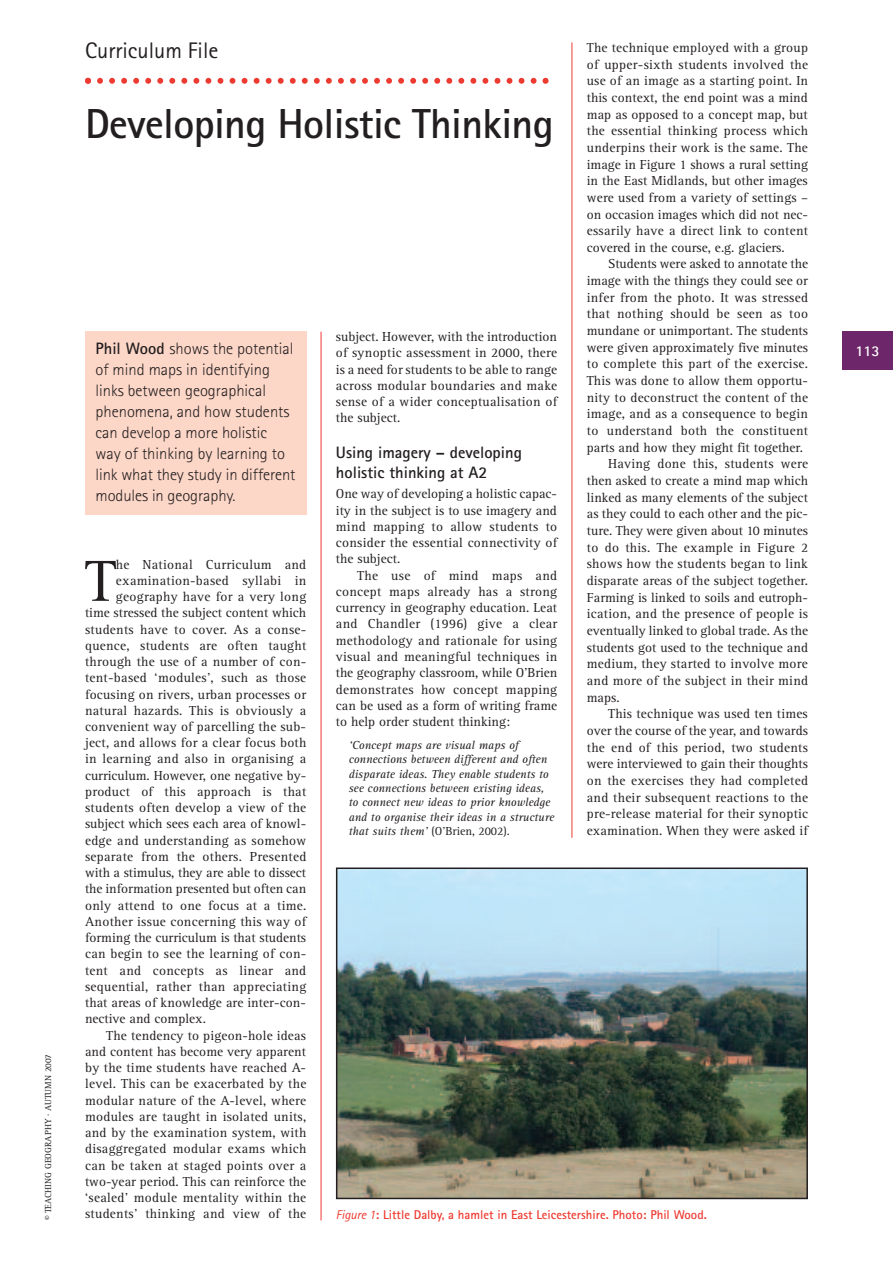
<style>
.page{position:relative;width:893px;height:1263px;background:#fff}
.page>*{position:absolute;margin:0;border:0;box-sizing:border-box;transform-origin:0 0}
.t1{font:59.85px "Rotis Serif";color:#231f20}
.t2{font:700 42px "Rotis Sans Serif";letter-spacing:-.015em;color:#231f20}
.t3{font:22.5px "Rotis Sans Serif";color:#231f20}
.t4{font:300 16.5px/21px "Rotis Sans Serif";color:#231f20}
.t5{font:700 16.5px/20px "Rotis Sans Serif";color:#231f20}
.t6{font:700 15px "Rotis Sans Serif";color:#fff}
.t7{font:13.5px/16.2px "Rotis Serif";letter-spacing:.02em;color:#231f20;text-align:justify}
.t8{font:13.5px "Rotis Serif";color:#231f20}
.t9{font:700 12.75px "Rotis Sans Serif";color:#ee3b32}
.t10{font:italic 12px/14.4px "Rotis Serif";color:#231f20}
.t11{font:9px "Rotis Serif";color:#231f20}
.s1{font-style:normal}
.s2{font-weight:700}
.s3{font-weight:400;font-style:italic}
</style>
<div class="page">
<div style="left:842px;top:332px;width:51px;height:38px;background:#6c2669"></div>
<hr style="left:572px;top:43px;width:1px;height:795px;background:#ee3b32">
<hr style="left:321px;top:332px;width:1px;height:888px;background:#ee3b32">
<svg style="left:85px;top:78px;width:464px;height:6px"></svg>
<div style="left:85px;top:332px;width:221px;height:183px;background:#fcd6c7"></div>
<img style="left:339px;top:870px;width:466px;height:326px">
<div style="left:336px;top:867px;width:472px;height:332px;border:2px solid #231f20"></div>
<p class="t11" style="left:45px;top:1220px;width:168px;rotate:-90deg">© TEACHING GEOGRAPHY . AUTUMN 2007</p>
<h3 class="t3" style="left:85px;top:43px;width:135px">Curriculum File</h3>
<p class="t7" style="left:587px;top:41px;width:223px;line-height:16.6px">The technique employed with a group of upper-sixth students involved the use of an image as a starting point. In this context, the end point was a mind map as opposed to a concept map, but the essential thinking process which underpins their work is the same. The image in Figure 1 shows a rural setting in the East Midlands, but other images were used from a variety of settings – on occasion images which did not nec&shy;essarily have a direct link to content covered in the course, e.g. glaciers.</p>
<p class="t8" style="left:608px;top:259px;width:201px">Students were asked to annotate the</p>
<p class="t8" style="left:587px;top:276px;width:223px">image with the things they could see or</p>
<p class="t7" style="left:587px;top:291px;width:223px">infer from the photo. It was stressed</p>
<p class="t7" style="left:587px;top:307px;width:223px">that nothing should be seen as too</p>
<p class="t8" style="left:587px;top:326px;width:223px">mundane or unimportant. The students</p>
<p class="t8" style="left:587px;top:343px;width:223px">were given approximately five minutes</p>
<p class="t7" style="left:587px;top:357px;width:223px">to complete this part of the exercise.</p>
<p class="t7" style="left:587px;top:374px;width:223px">This was done to allow them opportu-</p>
<p class="t7" style="left:587px;top:391px;width:223px">nity to deconstruct the content of the</p>
<p class="t7" style="left:587px;top:407px;width:223px">image, and as a consequence to begin</p>
<p class="t7" style="left:587px;top:424px;width:223px">to understand both the constituent</p>
<p class="t8" style="left:587px;top:443px;width:218px">parts and how they might fit together.</p>
<p class="t7" style="left:608px;top:457px;width:201px">Having done this, students were</p>
<p class="t8" style="left:587px;top:476px;width:223px">then asked to create a mind map which</p>
<p class="t8" style="left:587px;top:493px;width:223px">linked as many elements of the subject</p>
<p class="t8" style="left:587px;top:509px;width:223px">as they could to each other and the pic-</p>
<p class="t8" style="left:587px;top:526px;width:223px">ture. They were given about 10 minutes</p>
<p class="t7" style="left:587px;top:540px;width:223px">to do this. The example in Figure 2</p>
<p class="t7" style="left:587px;top:557px;width:223px">shows how the students began to link</p>
<p class="t7" style="left:587px;top:574px;width:223px">disparate areas of the subject together.</p>
<p class="t8" style="left:587px;top:593px;width:223px">Farming is linked to soils and eutroph-</p>
<p class="t7" style="left:587px;top:607px;width:223px">ication, and the presence of people is</p>
<p class="t8" style="left:587px;top:626px;width:223px">eventually linked to global trade. As the</p>
<p class="t7" style="left:587px;top:640px;width:223px">students got used to the technique and</p>
<p class="t7" style="left:587px;top:657px;width:222px">medium, they started to involve more</p>
<p class="t7" style="left:587px;top:674px;width:223px">and more of the subject in their mind</p>
<p class="t7" style="left:587px;top:690px;width:34px">maps.</p>
<p class="t7" style="left:608px;top:707px;width:201px">This technique was used ten times</p>
<p class="t8" style="left:587px;top:726px;width:223px">over the course of the year, and towards</p>
<p class="t7" style="left:587px;top:740px;width:223px">the end of this period, two students</p>
<p class="t8" style="left:587px;top:759px;width:223px">were interviewed to gain their thoughts</p>
<p class="t7" style="left:587px;top:774px;width:223px">on the exercises they had completed</p>
<p class="t7" style="left:587px;top:790px;width:223px">and their subsequent reactions to the</p>
<p class="t7" style="left:587px;top:807px;width:223px">pre-release material for their synoptic</p>
<p class="t7" style="left:587px;top:824px;width:223px">examination. When they were asked if</p>
<h2 class="t2" style="left:85px;top:109px;width:470px">Developing Holistic Thinking</h2>
<p class="t7" style="left:336px;top:330px;width:223px">subject. However, with the introduction of synoptic assessment in 2000, there is a need for students to be able to range across modular boundaries and make sense of a wider conceptualisation of the subject.</p>
<p class="t5" style="left:336px;top:444px;width:188px">Using imagery – developing holistic thinking at A2</p>
<p class="t7" style="left:336px;top:487px;width:223px">One way of developing a holistic capac&shy;ity in the subject is to use imagery and mind mapping to allow students to consider the essential connectivity of the subject.</p>
<p class="t7" style="left:336px;top:568px;width:223px;text-indent:21px">The use of mind maps and concept maps already has a strong currency in geography education. Leat and Chandler (1996) give a clear methodology and rationale for using visual and meaningful techniques in the geography classroom, while O’Brien demonstrates how concept mapping can be used as a form of writing frame to help order student thinking:</p>
<p class="t10" style="left:349px;top:739px;width:207px">‘Concept maps are visual maps of connections between different and often disparate ideas. They enable students to see connections between existing ideas, to connect new ideas to prior knowledge and to organise their ideas in a structure that suits them’ <span class="s1">(O’Brien, 2002)</span>.</p>
<p class="t4" style="left:96px;top:339px;width:201px"><span class="s2">Phil Wood</span> shows the potential of mind maps in identifying links between geographical phenomena, and how students can develop a more holistic way of thinking by learning to link what they study in different modules in geography.</p>
<h1 class="t1" style="left:85px;top:561px;width:33px">T</h1>
<p class="t7" style="left:116px;top:557px;width:192px">he National Curriculum and</p>
<p class="t7" style="left:116px;top:574px;width:192px">examination-based syllabi in</p>
<p class="t7" style="left:116px;top:590px;width:192px">geography have for a very long</p>
<p class="t8" style="left:85px;top:608px;width:223px">time stressed the subject content which</p>
<p class="t7" style="left:85px;top:622px;width:223px">students have to cover. As a conse-</p>
<p class="t7" style="left:85px;top:639px;width:223px">quence, students are often taught</p>
<p class="t7" style="left:85px;top:655px;width:223px">through the use of a number of con-</p>
<p class="t7" style="left:85px;top:671px;width:223px">tent-based ‘modules’, such as those</p>
<p class="t7" style="left:85px;top:687px;width:223px">focusing on rivers, urban processes or</p>
<p class="t7" style="left:85px;top:703px;width:223px">natural hazards. This is obviously a</p>
<p class="t7" style="left:85px;top:720px;width:223px">convenient way of parcelling the sub-</p>
<p class="t7" style="left:85px;top:736px;width:223px">ject, and allows for a clear focus both</p>
<p class="t7" style="left:85px;top:752px;width:223px">in learning and also in organising a</p>
<p class="t8" style="left:85px;top:771px;width:223px">curriculum. However, one negative by-</p>
<p class="t7" style="left:85px;top:785px;width:223px">product of this approach is that</p>
<p class="t7" style="left:85px;top:801px;width:223px">students often develop a view of the</p>
<p class="t8" style="left:85px;top:819px;width:223px">subject which sees each area of knowl-</p>
<p class="t7" style="left:85px;top:833px;width:223px">edge and understanding as somehow</p>
<p class="t7" style="left:85px;top:850px;width:223px">separate from the others. Presented</p>
<p class="t8" style="left:85px;top:868px;width:223px">with a stimulus, they are able to dissect</p>
<p class="t8" style="left:85px;top:884px;width:223px">the information presented but often can</p>
<p class="t7" style="left:85px;top:898px;width:223px">only attend to one focus at a time.</p>
<p class="t7" style="left:85px;top:915px;width:223px">Another issue concerning this way of</p>
<p class="t8" style="left:85px;top:933px;width:223px">forming the curriculum is that students</p>
<p class="t7" style="left:85px;top:947px;width:223px">can begin to see the learning of con-</p>
<p class="t7" style="left:85px;top:963px;width:223px">tent and concepts as linear and</p>
<p class="t7" style="left:85px;top:980px;width:223px">sequential, rather than appreciating</p>
<p class="t7" style="left:85px;top:996px;width:223px">that areas of knowledge are inter-con-</p>
<p class="t8" style="left:85px;top:1014px;width:122px">nective and complex.</p>
<p class="t7" style="left:106px;top:1028px;width:201px">The tendency to pigeon-hole ideas</p>
<p class="t7" style="left:85px;top:1045px;width:222px">and content has become very apparent</p>
<p class="t7" style="left:85px;top:1061px;width:223px">by the time students have reached A-</p>
<p class="t7" style="left:85px;top:1077px;width:223px">level. This can be exacerbated by the</p>
<p class="t7" style="left:85px;top:1093px;width:223px">modular nature of the A-level, where</p>
<p class="t7" style="left:85px;top:1109px;width:223px">modules are taught in isolated units,</p>
<p class="t7" style="left:85px;top:1126px;width:223px">and by the examination system, with</p>
<p class="t7" style="left:85px;top:1142px;width:223px">disaggregated modular exams which</p>
<p class="t7" style="left:85px;top:1158px;width:223px">can be taken at staged points over a</p>
<p class="t8" style="left:85px;top:1177px;width:223px">two-year period. This can reinforce the</p>
<p class="t7" style="left:85px;top:1191px;width:223px">‘sealed’ module mentality within the</p>
<p class="t7" style="left:85px;top:1207px;width:223px">students’ thinking and view of the</p>
<p class="t9" style="left:336px;top:1210px;width:372px"><span class="s3">Figure 1</span>: Little Dalby, a hamlet in East Leicestershire. Photo: Phil Wood.</p>
<p class="t6" style="left:855px;top:345px;width:26px">113</p>
</div>
